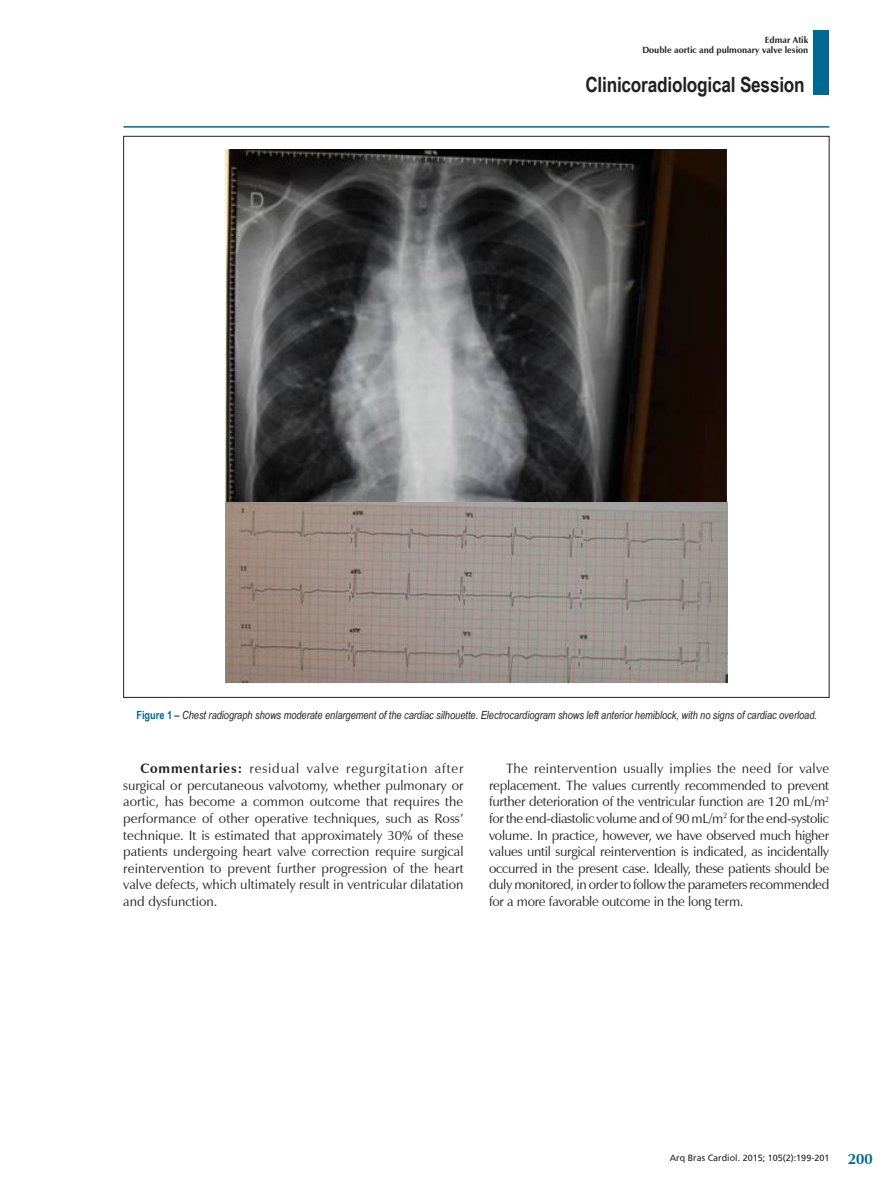
<style>
.page{position:relative;width:893px;height:1191px;background:#fff}
.page>*{position:absolute;margin:0;border:0;box-sizing:border-box;transform-origin:0 0}
.t1{font:700 21px "Arial Narrow";letter-spacing:-.01em;color:#231f20}
.t2{font:700 15px "Zapf Humanist 601 BT";color:#006991}
._01-TEXTO_BASICO{font:13.5px/16.6px "Zapf Humanist 601 BT";letter-spacing:-.01em;color:#231f20;text-align:justify}
._06_-_LEGENDA_FIGURA{font:italic 11.25px "Arial Narrow";color:#231f20}
.t3{font:700 9px "Zapf Humanist 601 BT";color:#231f20}
.t4{font:9px "Frutiger";color:#231f20}
.s1{font-weight:700;font-style:normal;color:#006991}
.s2{font-weight:700}
</style>
<div class="page">
<hr style="left:123px;top:126px;width:706px;height:2px;background:#006991">
<div style="left:813px;top:30px;width:16px;height:64px;background:#006991"></div>
<img style="left:225px;top:150px;width:501px;height:352px">
<img style="left:225px;top:502px;width:503px;height:182px">
<p class="t3" style="left:765px;top:34px;width:45px">Edmar Atik</p>
<p class="t3" style="left:642px;top:45px;width:167px">Double aortic and pulmonary valve lesion</p>
<h1 class="t1" style="left:585px;top:69px;width:221px">Clinicoradiological Session</h1>
<p class="_06_-_LEGENDA_FIGURA" style="left:136px;top:707px;width:682px"><span class="s1">Figure 1 –</span> Chest radiograph shows moderate enlargement of the cardiac silhouette. Electrocardiogram shows left anterior hemiblock, with no signs of cardiac overload.</p>
<p class="_01-TEXTO_BASICO" style="left:123px;top:760px;width:342px;text-indent:17px"><span class="s2">Commentaries:</span> residual valve regurgitation after surgical or percutaneous valvotomy, whether pulmonary or aortic, has become a common outcome that requires the performance of other operative techniques, such as Ross’ technique. It is estimated that approximately 30% of these patients undergoing heart valve correction require surgical reintervention to prevent further progression of the heart valve defects, which ultimately result in ventricular dilatation and dysfunction.</p>
<p class="_01-TEXTO_BASICO" style="left:489px;top:760px;width:342px;text-indent:17px">The reintervention usually implies the need for valve replacement. The values currently recommended to prevent further deterioration of the ventricular function are 120 mL/m<sup>2 </sup>for the end-diastolic volume and of 90 mL/m<sup>2</sup> for the end-systolic volume. In practice, however, we have observed much higher values until surgical reintervention is indicated, as incidentally occurred in the present case. Ideally, these patients should be duly monitored, in order to follow the parameters recommended for a more favorable outcome in the long term.</p>
<p class="t4" style="left:670px;top:1153px;width:161px">Arq Bras Cardiol. 2015; 105(2):199-201</p>
<p class="t2" style="left:848px;top:1149px;width:26px">200</p>
</div>
